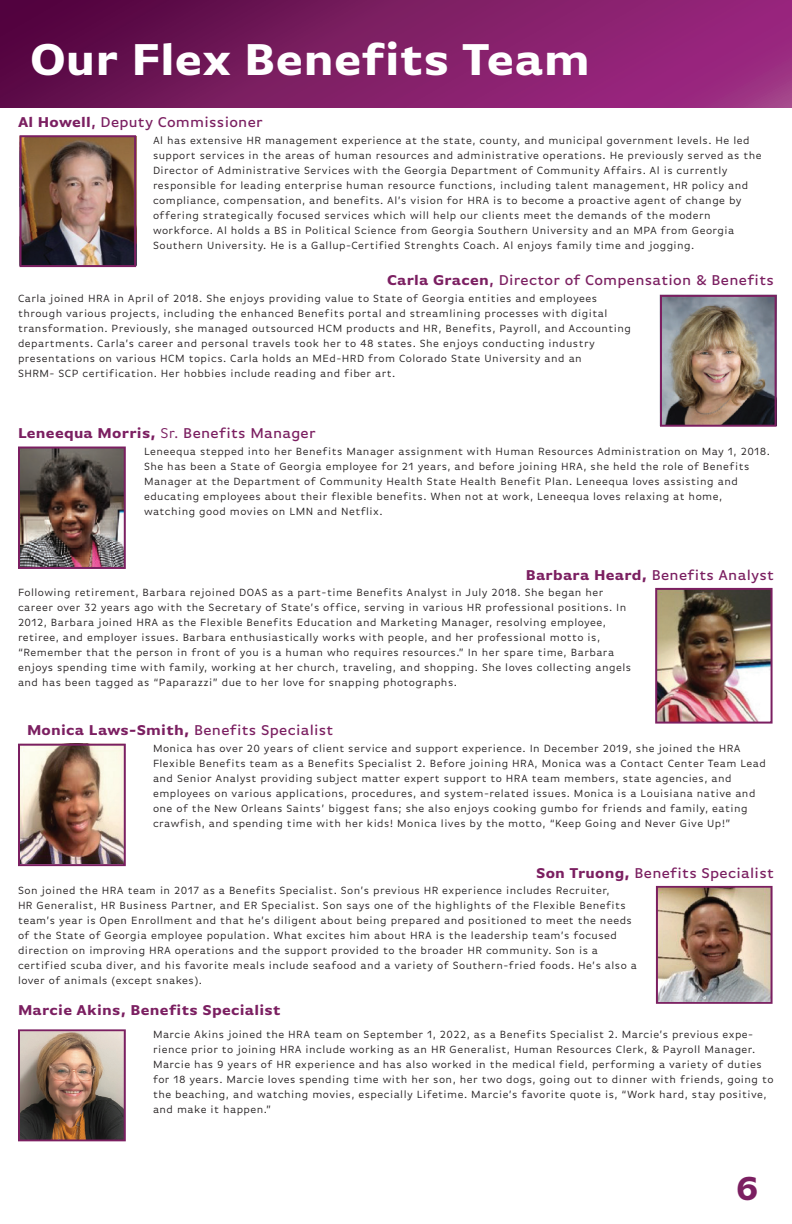
<style>
.page{position:relative;width:792px;height:1224px;background:#fff}
.page>*{position:absolute;margin:0;border:0;box-sizing:border-box;transform-origin:0 0}
.t1{font:700 47px "Basic Gothic Pro";color:#fff}
.t2{font:700 35px "Basic Gothic Pro";color:#7b1f61}
.t3{font:500 15px "Basic Gothic Pro";letter-spacing:.015em;color:#7b1f61}
.t4{font:700 15px "Basic Gothic Pro";letter-spacing:.015em;color:#7b1f61}
.t5{font:11px/15px "Basic Gothic Pro";letter-spacing:.04em;color:#231f20}
.s1{font-weight:700}
.s2{font-weight:600}
.s3{font-weight:400}
.s4{font-weight:500}
</style>
<div class="page">
<div style="left:0;top:0;width:792px;height:108px;background:linear-gradient(to right,#590b43,#a12d85)"></div>
<img style="left:20px;top:135px;width:116px;height:132px">
<img style="left:660px;top:295px;width:117px;height:132px">
<img style="left:18px;top:447px;width:108px;height:122px">
<img style="left:655px;top:588px;width:118px;height:136px">
<img style="left:18px;top:744px;width:108px;height:122px">
<img style="left:656px;top:886px;width:117px;height:118px">
<img style="left:18px;top:1029px;width:108px;height:112px">
<p class="t1" style="left:30px;top:31px;width:561px">Our Flex Benefits Team</p>
<p class="t3" style="left:18px;top:114px;width:246px"><span class="s1">Al Howell</span><span class="s2">,</span> Deputy Commissioner</p>
<p class="t5" style="left:153px;top:133px;width:610px">Al has extensive HR management experience at the state, county, and municipal government levels. He led support services in the areas of human resources and administrative operations. He previously served as the<br>Director of Administrative Services with the Georgia Department of Community Affairs. Al is currently</p>
<p class="t5" style="left:153px;top:178px;width:597px">responsible for leading enterprise human resource functions, including talent management, HR policy and compliance, compensation, and benefits. Al’s vision for HRA is to become a proactive agent of change by</p>
<p class="t5" style="left:153px;top:208px;width:559px">offering strategically focused services which will help our clients meet the demands of the modern</p>
<p class="t5" style="left:153px;top:223px;width:583px">workforce. Al holds a BS in Political Science from Georgia Southern University and an MPA from Georgia<br>Southern University. He is a Gallup-Certified Strenghts Coach. Al enjoys family time and jogging.</p>
<p class="t3" style="left:387px;top:271px;width:388px"><span class="s1">Carla Gracen</span><span class="s2">,</span> Director of Compensation &amp; Benefits</p>
<p class="t5" style="left:18px;top:290px;width:615px">Carla joined HRA in April of 2018. She enjoys providing value to State of Georgia entities and employees through various projects, including the enhanced Benefits portal and streamlining processes with digital transformation. Previously, she managed outsourced HCM products and HR, Benefits, Payroll, and Accounting departments. Carla’s career and personal travels took her to 48 states. She enjoys conducting industry</p>
<p class="t5" style="left:18px;top:350px;width:565px">presentations on various HCM topics. Carla holds an MEd-HRD from Colorado State University and an</p>
<p class="t5" style="left:18px;top:365px;width:379px">SHRM- SCP certification. Her hobbies include reading and fiber art.</p>
<p class="t4" style="left:18px;top:425px;width:299px">Leneequa Morris, <span class="s3">Sr.</span> <span class="s4">Benefits Manager</span></p>
<p class="t5" style="left:144px;top:444px;width:628px">Leneequa stepped into her Benefits Manager assignment with Human Resources Administration on May 1, 2018.<br>She has been a State of Georgia employee for 21 years, and before joining HRA, she held the role of Benefits<br>Manager at the Department of Community Health State Health Benefit Plan. Leneequa loves assisting and</p>
<p class="t5" style="left:144px;top:489px;width:580px">educating employees about their flexible benefits. When not at work, Leneequa loves relaxing at home,</p>
<p class="t5" style="left:144px;top:504px;width:240px">watching good movies on LMN and Netflix.</p>
<p class="t3" style="left:526px;top:566px;width:250px"><span class="s1">Barbara Heard,</span> Benefits Analyst</p>
<p class="t5" style="left:18px;top:585px;width:587px">Following retirement, Barbara rejoined DOAS as a part-time Benefits Analyst in July 2018. She began her</p>
<p class="t5" style="left:18px;top:600px;width:610px">career over 32 years ago with the Secretary of State’s office, serving in various HR professional positions. In<br>2012, Barbara joined HRA as the Flexible Benefits Education and Marketing Manager, resolving employee,</p>
<p class="t5" style="left:18px;top:630px;width:584px">retiree, and employer issues. Barbara enthusiastically works with people, and her professional motto is,</p>
<p class="t5" style="left:18px;top:645px;width:615px">“Remember that the person in front of you is a human who requires resources.” In her spare time, Barbara enjoys spending time with family, working at her church, traveling, and shopping. She loves collecting angels and has been tagged as “Paparazzi” due to her love for snapping photographs.</p>
<p class="t3" style="left:27px;top:722px;width:308px"><span class="s1">Monica Laws-Smith,</span> Benefits Specialist</p>
<p class="t5" style="left:153px;top:741px;width:589px">Monica has over 20 years of client service and support experience. In December 2019, she joined the HRA</p>
<p class="t5" style="left:153px;top:756px;width:614px">Flexible Benefits team as a Benefits Specialist 2. Before joining HRA, Monica was a Contact Center Team Lead and Senior Analyst providing subject matter expert support to HRA team members, state agencies, and</p>
<p class="t5" style="left:153px;top:786px;width:604px">employees on various applications, procedures, and system-related issues. Monica is a Louisiana native and one of the New Orleans Saints’ biggest fans; she also enjoys cooking gumbo for friends and family, eating crawfish, and spending time with her kids! Monica lives by the motto, “Keep Going and Never Give Up!”</p>
<p class="t3" style="left:536px;top:864px;width:239px"><span class="s1">Son Truong,</span> Benefits Specialist</p>
<p class="t5" style="left:18px;top:883px;width:615px">Son joined the HRA team in 2017 as a Benefits Specialist. Son’s previous HR experience includes Recruiter,<br>HR Generalist, HR Business Partner, and ER Specialist. Son says one of the highlights of the Flexible Benefits team’s year is Open Enrollment and that he’s diligent about being prepared and positioned to meet the needs of the State of Georgia employee population. What excites him about HRA is the leadership team’s focused direction on improving HRA operations and the support provided to the broader HR community. Son is a</p>
<p class="t5" style="left:18px;top:958px;width:620px">certified scuba diver, and his favorite meals include seafood and a variety of Southern-fried foods. He’s also a lover of animals (except snakes).</p>
<p class="t4" style="left:18px;top:1002px;width:264px">Marcie Akins, Benefits Specialist</p>
<p class="t5" style="left:153px;top:1027px;width:622px">Marcie Akins joined the HRA team on September 1, 2022, as a Benefits Specialist 2. Marcie’s previous expe&shy;rience prior to joining HRA include working as an HR Generalist, Human Resources Clerk, &amp; Payroll Manager.<br>Marcie has 9 years of HR experience and has also worked in the medical field, performing a variety of duties for 18 years. Marcie loves spending time with her son, her two dogs, going out to dinner with friends, going to the beaching, and watching movies, especially Lifetime. Marcie’s favorite quote is, “Work hard, stay positive, and make it happen.”</p>
<p class="t2" style="left:736px;top:1168px;width:24px">6</p>
</div>
